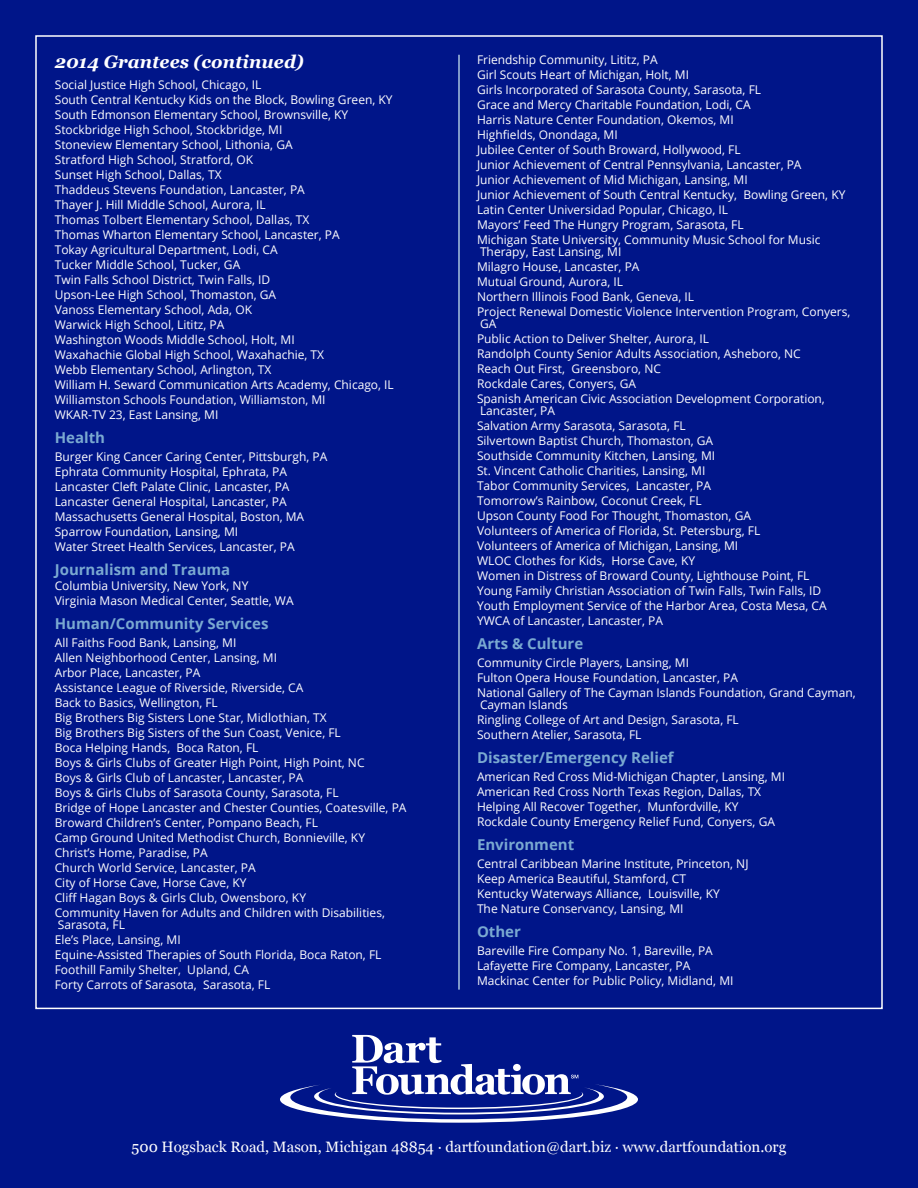
<style>
.page{position:relative;width:918px;height:1188px;background:#001589}
.page>*{position:absolute;margin:0;border:0;box-sizing:border-box;transform-origin:0 0}
.t1{font:italic 700 18px "Georgia";color:#fff}
.t2{font:700 15px "Open Sans";color:#7aa9d1}
.t3{font:15px "Georgia";color:#fff}
.t4{font:12px/15px "Open Sans";color:#fff}
</style>
<div class="page">
<svg style="left:280px;top:1035px;width:358px;height:88px"></svg>
<hr style="left:458px;top:55px;width:2px;height:935px;background:#a9c3de">
<h1 class="t1" style="left:55px;top:50px;width:251px">2014 Grantees (continued)</h1>
<p class="t4" style="left:55px;top:77px;width:341px">Social Justice High School, Chicago, IL<br>South Central Kentucky Kids on the Block, Bowling Green, KY South Edmonson Elementary School, Brownsville, KY Stockbridge High School, Stockbridge, MI<br>Stoneview Elementary School, Lithonia, GA<br>Stratford High School, Stratford, OK<br>Sunset High School, Dallas, TX<br>Thaddeus Stevens Foundation, Lancaster, PA<br>Thayer J. Hill Middle School, Aurora, IL<br>Thomas Tolbert Elementary School, Dallas, TX<br>Thomas Wharton Elementary School, Lancaster, PA<br>Tokay Agricultural Department, Lodi, CA<br>Tucker Middle School, Tucker, GA<br>Twin Falls School District, Twin Falls, ID<br>Upson-Lee High School, Thomaston, GA<br>Vanoss Elementary School, Ada, OK<br>Warwick High School, Lititz, PA<br>Washington Woods Middle School, Holt, MI<br>Waxahachie Global High School, Waxahachie, TX<br>Webb Elementary School, Arlington, TX<br>William H. Seward Communication Arts Academy, Chicago, IL Williamston Schools Foundation, Williamston, MI<br>WKAR-TV 23, East Lansing, MI</p>
<p class="t2" style="left:55px;top:427px;width:52px">Health</p>
<p class="t4" style="left:55px;top:449px;width:274px">Burger King Cancer Caring Center, Pittsburgh, PA Ephrata Community Hospital, Ephrata, PA Lancaster Cleft Palate Clinic, Lancaster, PA Lancaster General Hospital, Lancaster, PA Massachusetts General Hospital, Boston, MA Sparrow Foundation, Lansing, MI<br>Water Street Health Services, Lancaster, PA</p>
<p class="t2" style="left:55px;top:559px;width:177px">Journalism and Trauma</p>
<p class="t4" style="left:55px;top:578px;width:240px">Columbia University, New York, NY<br>Virginia Mason Medical Center, Seattle, WA</p>
<p class="t2" style="left:55px;top:613px;width:215px">Human/Community Services</p>
<p class="t4" style="left:55px;top:635px;width:353px">All Faiths Food Bank, Lansing, MI<br>Allen Neighborhood Center, Lansing, MI<br>Arbor Place, Lancaster, PA<br>Assistance League of Riverside, Riverside, CA<br>Back to Basics, Wellington, FL<br>Big Brothers Big Sisters Lone Star, Midlothian, TX<br>Big Brothers Big Sisters of the Sun Coast, Venice, FL<br>Boca Helping Hands, Boca Raton, FL<br>Boys &amp; Girls Clubs of Greater High Point, High Point, NC<br>Boys &amp; Girls Club of Lancaster, Lancaster, PA<br>Boys &amp; Girls Clubs of Sarasota County, Sarasota, FL<br>Bridge of Hope Lancaster and Chester Counties, Coatesville, PA Broward Children’s Center, Pompano Beach, FL<br>Camp Ground United Methodist Church, Bonnieville, KY Christ’s Home, Paradise, PA<br>Church World Service, Lancaster, PA<br>City of Horse Cave, Horse Cave, KY<br>Cliff Hagan Boys &amp; Girls Club, Owensboro, KY<br>Community Haven for Adults and Children with Disabilities,</p>
<p class="t4" style="left:55px;top:917px;width:328px">Sarasota, FL<br>Ele’s Place, Lansing, MI<br>Equine-Assisted Therapies of South Florida, Boca Raton, FL Foothill Family Shelter, Upland, CA<br>Forty Carrots of Sarasota, Sarasota, FL</p>
<p class="t4" style="left:477px;top:52px;width:370px">Friendship Community, Lititz, PA<br>Girl Scouts Heart of Michigan, Holt, MI<br>Girls Incorporated of Sarasota County, Sarasota, FL<br>Grace and Mercy Charitable Foundation, Lodi, CA<br>Harris Nature Center Foundation, Okemos, MI<br>Highfields, Onondaga, MI<br>Jubilee Center of South Broward, Hollywood, FL<br>Junior Achievement of Central Pennsylvania, Lancaster, PA<br>Junior Achievement of Mid Michigan, Lansing, MI<br>Junior Achievement of South Central Kentucky, Bowling Green, KY Latin Center Universidad Popular, Chicago, IL<br>Mayors’ Feed The Hungry Program, Sarasota, FL<br>Michigan State University, Community Music School for Music</p>
<p class="t4" style="left:477px;top:244px;width:375px">Therapy, East Lansing, MI<br>Milagro House, Lancaster, PA<br>Mutual Ground, Aurora, IL<br>Northern Illinois Food Bank, Geneva, IL<br>Project Renewal Domestic Violence Intervention Program, Conyers,</p>
<p class="t4" style="left:477px;top:316px;width:349px">GA<br>Public Action to Deliver Shelter, Aurora, IL<br>Randolph County Senior Adults Association, Asheboro, NC Reach Out First, Greensboro, NC<br>Rockdale Cares, Conyers, GA<br>Spanish American Civic Association Development Corporation,</p>
<p class="t4" style="left:477px;top:403px;width:351px">Lancaster, PA<br>Salvation Army Sarasota, Sarasota, FL<br>Silvertown Baptist Church, Thomaston, GA<br>Southside Community Kitchen, Lansing, MI<br>St. Vincent Catholic Charities, Lansing, MI<br>Tabor Community Services, Lancaster, PA<br>Tomorrow’s Rainbow, Coconut Creek, FL<br>Upson County Food For Thought, Thomaston, GA<br>Volunteers of America of Florida, St. Petersburg, FL<br>Volunteers of America of Michigan, Lansing, MI<br>WLOC Clothes for Kids, Horse Cave, KY<br>Women in Distress of Broward County, Lighthouse Point, FL Young Family Christian Association of Twin Falls, Twin Falls, ID Youth Employment Service of the Harbor Area, Costa Mesa, CA YWCA of Lancaster, Lancaster, PA</p>
<p class="t2" style="left:477px;top:633px;width:108px">Arts &amp; Culture</p>
<p class="t4" style="left:477px;top:655px;width:380px">Community Circle Players, Lansing, MI<br>Fulton Opera House Foundation, Lancaster, PA<br>National Gallery of The Cayman Islands Foundation, Grand Cayman,</p>
<p class="t4" style="left:477px;top:697px;width:263px">Cayman Islands<br>Ringling College of Art and Design, Sarasota, FL<br>Southern Atelier, Sarasota, FL</p>
<p class="t2" style="left:477px;top:747px;width:198px">Disaster/Emergency Relief</p>
<p class="t4" style="left:477px;top:769px;width:310px">American Red Cross Mid-Michigan Chapter, Lansing, MI American Red Cross North Texas Region, Dallas, TX Helping All Recover Together, Munfordville, KY Rockdale County Emergency Relief Fund, Conyers, GA</p>
<p class="t2" style="left:477px;top:834px;width:99px">Environment</p>
<p class="t4" style="left:477px;top:856px;width:273px">Central Caribbean Marine Institute, Princeton, NJ Keep America Beautiful, Stamford, CT<br>Kentucky Waterways Alliance, Louisville, KY<br>The Nature Conservancy, Lansing, MI</p>
<p class="t2" style="left:477px;top:921px;width:45px">Other</p>
<p class="t4" style="left:477px;top:943px;width:258px">Bareville Fire Company No. 1, Bareville, PA<br>Lafayette Fire Company, Lancaster, PA<br>Mackinac Center for Public Policy, Midland, MI</p>
<p class="t3" style="left:132px;top:1138px;width:656px">500 Hogsback Road, Mason, Michigan 48854 · dartfoundation@dart.biz · www.dartfoundation.org</p>
</div>
